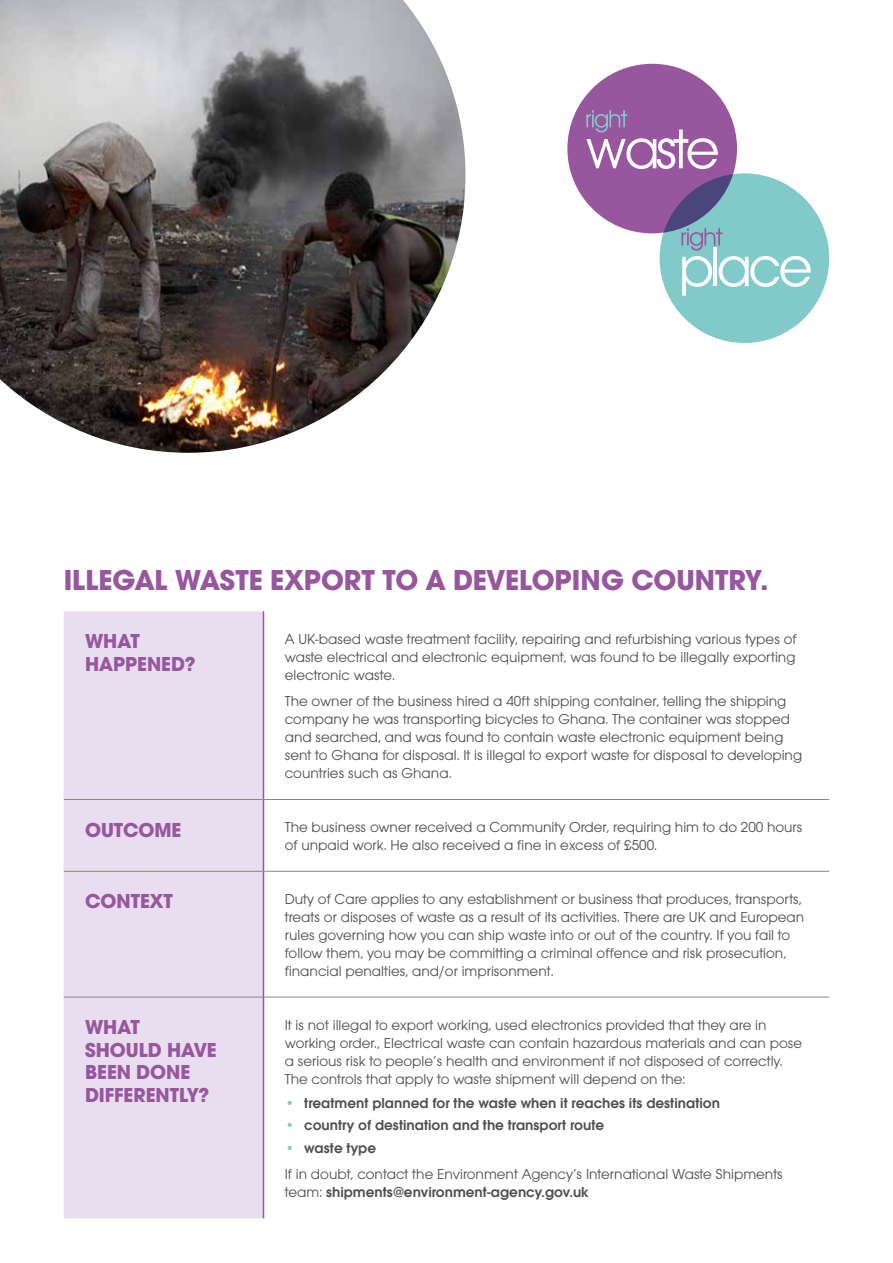
<style>
.page{position:relative;width:893px;height:1263px;background:#fff}
.page>*{position:absolute;margin:0;border:0;box-sizing:border-box;transform-origin:0 0}
.t1{font:700 30px "Avant Garde Md ITC";color:#97569e}
.t2{font:700 21px/22.5px "Avant Garde Md ITC";color:#97569e}
.t3{font:15px/18px "Avant Garde ITC";color:#504f4f}
.t4{font:600 15px "Avant Garde ITC";color:#504f4f}
.s1{color:#82cac9}
.s2{font-weight:600;color:#82cac9}
.s3{font-weight:600}
.s4{font-weight:400}
</style>
<div class="page">
<div style="left:660px;top:173px;width:169px;height:170px;background:#82cac9;border-radius:50%"></div>
<div style="left:567px;top:64px;width:170px;height:169px;background:#97569e;border-radius:50%"></div>
<svg style="left:586px;top:110px;width:132px;height:59px"></svg>
<svg style="left:681px;top:228px;width:130px;height:68px"></svg>
<div style="left:64px;top:611px;width:199px;height:607px;background:#e8deef"></div>
<hr style="left:64px;top:799px;width:199px;height:1px;background:#878787">
<hr style="left:264px;top:799px;width:565px;height:1px;background:#878787">
<hr style="left:64px;top:871px;width:199px;height:1px;background:#878787">
<hr style="left:264px;top:871px;width:565px;height:1px;background:#878787">
<hr style="left:64px;top:997px;width:199px;height:1px;background:#878787">
<hr style="left:264px;top:997px;width:565px;height:1px;background:#878787">
<hr style="left:263px;top:611px;width:1px;height:188px;background:#97569e">
<hr style="left:263px;top:799px;width:1px;height:72px;background:#97569e">
<hr style="left:263px;top:871px;width:1px;height:126px;background:#97569e">
<hr style="left:263px;top:997px;width:1px;height:221px;background:#97569e">
<img style="left:0;top:0;width:465px;height:453px">
<h1 class="t1" style="left:64px;top:562px;width:706px">ILLEGAL WASTE EXPORT TO A DEVELOPING COUNTRY.</h1>
<h2 class="t2" style="left:85px;top:630px;width:112px">WHAT<br>HAPPENED?</h2>
<p class="t3" style="left:285px;top:630px;width:513px;text-align:justify">A UK-based waste treatment facility, repairing and refurbishing various types of waste electrical and electronic equipment, was found to be illegally exporting electronic waste.</p>
<p class="t3" style="left:285px;top:692px;width:519px">The owner of the business hired a 40ft shipping container, telling the shipping company he was transporting bicycles to Ghana. The container was stopped and searched, and was found to contain waste electronic equipment being sent to Ghana for disposal. It is illegal to export waste for disposal to developing countries such as Ghana.</p>
<h2 class="t2" style="left:85px;top:818px;width:98px">OUTCOME</h2>
<p class="t3" style="left:285px;top:818px;width:519px">The business owner received a Community Order, requiring him to do 200 hours of unpaid work. He also received a fine in excess of £500.</p>
<h2 class="t2" style="left:85px;top:890px;width:89px">CONTEXT</h2>
<p class="t3" style="left:285px;top:890px;width:521px">Duty of Care applies to any establishment or business that produces, transports, treats or disposes of waste as a result of its activities. There are UK and European rules governing how you can ship waste into or out of the country. If you fail to follow them, you may be committing a criminal offence and risk prosecution, financial penalties, and/or imprisonment.</p>
<h2 class="t2" style="left:85px;top:1015px;width:133px">WHAT<br>SHOULD HAVE<br>BEEN DONE<br>DIFFERENTLY?</h2>
<p class="t3" style="left:285px;top:1016px;width:519px">It is not illegal to export working, used electronics provided that they are in working order., Electrical waste can contain hazardous materials and can pose a serious risk to people’s health and environment if not disposed of correctly.<br>The controls that apply to waste shipment will depend on the:</p>
<p class="t4" style="left:285px;top:1094px;width:437px"><span class="s1">•</span> treatment planned for the waste when it reaches its destination</p>
<p class="t4" style="left:285px;top:1116px;width:321px"><span class="s1">•</span> country of destination and the transport route</p>
<p class="t3" style="left:285px;top:1134px;width:500px;line-height:26.5px"><span class="s2">•</span> <span class="s3">waste type<br></span>If in doubt, contact the Environment Agency’s International Waste Shipments</p>
<p class="t4" style="left:285px;top:1183px;width:305px"><span class="s4">team:</span> shipments@environment-agency.gov.uk</p>
</div>
